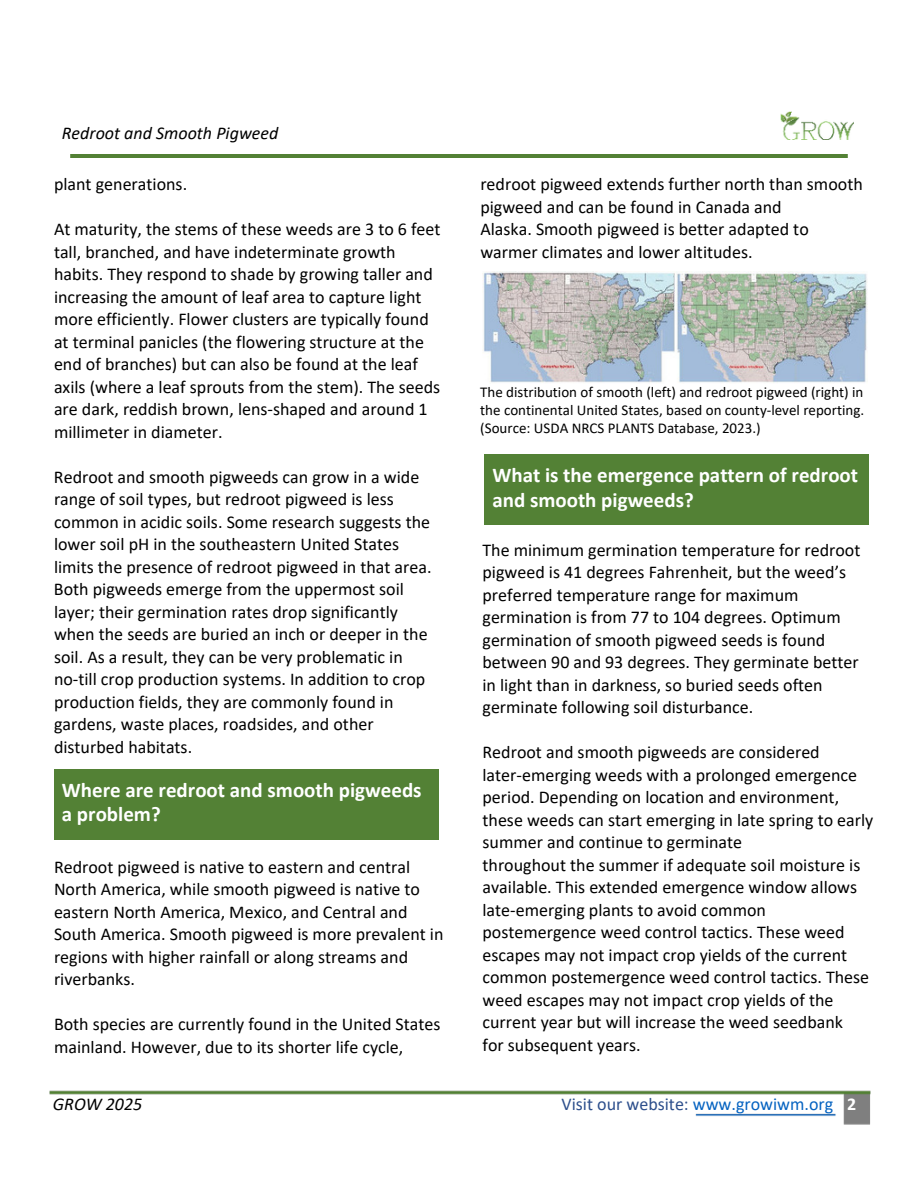
<style>
.page{position:relative;width:918px;height:1188px;background:#fff}
.page>*{position:absolute;margin:0;border:0;box-sizing:border-box;transform-origin:0 0}
.t1{font:700 21px/24.8px "Calibri";color:#fff}
.t2{font:18px/22.5px "Calibri";color:#000}
.t3{font:18px "Calibri";color:#2d4f8c}
.t4{font:italic 18px "Calibri";color:#000}
.t5{font:15px/18px "Calibri";color:#000;text-align:justify}
.s1{color:#0563c1}
.s2{font-weight:700;color:#fff}
</style>
<div class="page">
<hr style="left:70px;top:154px;width:778px;height:4px;background:#538135">
<div style="left:484px;top:454px;width:385px;height:71px;background:#538135"></div>
<img style="left:781px;top:111px;width:73px;height:28px">
<img style="left:483px;top:272px;width:384px;height:111px">
<div style="left:54px;top:769px;width:385px;height:71px;background:#538135"></div>
<img style="left:49px;top:1090px;width:822px;height:35px">
<p class="t4" style="left:62px;top:120px;width:218px">Redroot and Smooth Pigweed</p>
<p class="t2" style="left:54px;top:172px;width:135px">plant generations.</p>
<p class="t2" style="left:54px;top:217px;width:388px">At maturity, the stems of these weeds are 3 to 6 feet tall, branched, and have indeterminate growth habits. They respond to shade by growing taller and increasing the amount of leaf area to capture light more efficiently. Flower clusters are typically found at terminal panicles (the flowering structure at the end of branches) but can also be found at the leaf axils (where a leaf sprouts from the stem). The seeds are dark, reddish brown, lens-shaped and around 1 millimeter in diameter.</p>
<p class="t2" style="left:54px;top:465px;width:379px">Redroot and smooth pigweeds can grow in a wide range of soil types, but redroot pigweed is less common in acidic soils. Some research suggests the lower soil pH in the southeastern United States limits the presence of redroot pigweed in that area.<br>Both pigweeds emerge from the uppermost soil layer; their germination rates drop significantly when the seeds are buried an inch or deeper in the soil. As a result, they can be very problematic in no-till crop production systems. In addition to crop production fields, they are commonly found in gardens, waste places, roadsides, and other disturbed habitats.</p>
<p class="t1" style="left:62px;top:777px;width:361px">Where are redroot and smooth pigweeds a problem?</p>
<p class="t2" style="left:54px;top:855px;width:391px">Redroot pigweed is native to eastern and central North America, while smooth pigweed is native to eastern North America, Mexico, and Central and South America. Smooth pigweed is more prevalent in regions with higher rainfall or along streams and riverbanks.</p>
<p class="t2" style="left:54px;top:1013px;width:388px">Both species are currently found in the United States mainland. However, due to its shorter life cycle,</p>
<p class="t2" style="left:480px;top:172px;width:384px">redroot pigweed extends further north than smooth pigweed and can be found in Canada and<br>Alaska. Smooth pigweed is better adapted to warmer climates and lower altitudes.</p>
<p class="t5" style="left:480px;top:382px;width:385px">The distribution of smooth (left) and redroot pigweed (right) in the continental United States, based on county-level reporting. (Source: USDA NRCS PLANTS Database, 2023.)</p>
<p class="t1" style="left:492px;top:462px;width:367px">What is the emergence pattern of redroot and smooth pigweeds?</p>
<p class="t2" style="left:483px;top:538px;width:379px">The minimum germination temperature for redroot pigweed is 41 degrees Fahrenheit, but the weed’s preferred temperature range for maximum germination is from 77 to 104 degrees. Optimum germination of smooth pigweed seeds is found between 90 and 93 degrees. They germinate better in light than in darkness, so buried seeds often germinate following soil disturbance.</p>
<p class="t2" style="left:483px;top:740px;width:392px">Redroot and smooth pigweeds are considered later-emerging weeds with a prolonged emergence period. Depending on location and environment, these weeds can start emerging in late spring to early summer and continue to germinate<br>throughout the summer if adequate soil moisture is available. This extended emergence window allows late-emerging plants to avoid common postemergence weed control tactics. These weed escapes may not impact crop yields of the current common postemergence weed control tactics. These weed escapes may not impact crop yields of the current year but will increase the weed seedbank<br>for subsequent years.</p>
<p class="t4" style="left:53px;top:1092px;width:91px">GROW 2025</p>
<p class="t3" style="left:562px;top:1092px;width:296px">Visit our website: <span class="s1">www.growiwm.org</span> <span class="s2">2</span></p>
</div>
